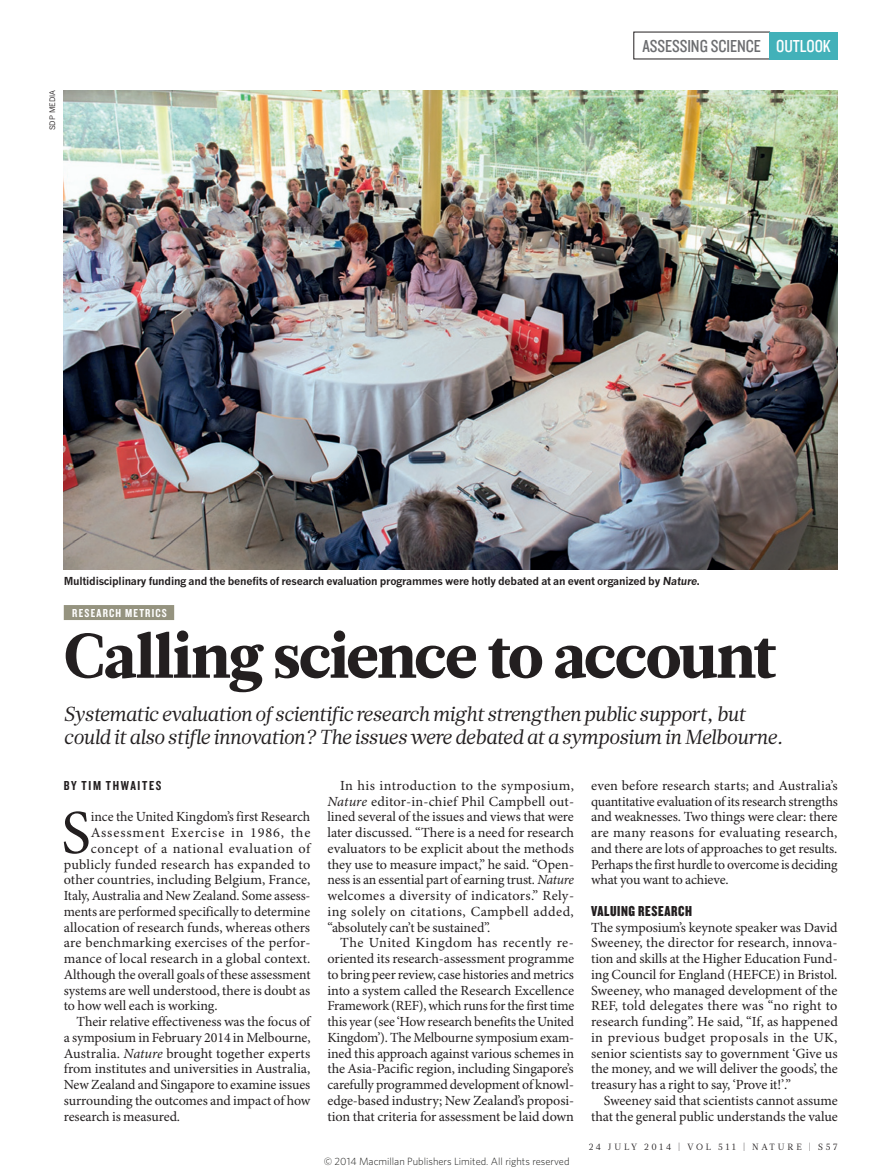
<style>
.page{position:relative;width:893px;height:1174px;background:#fff}
.page>*{position:absolute;margin:0;border:0;box-sizing:border-box;transform-origin:0 0}
.HEAD_42{font:900 63px "Glosa Math";letter-spacing:-.02em;color:#231f20}
.BODY_DROP_CAP{font:62.4px "Minion Pro";color:#231f20}
.INTRO{font:italic 20.25px/23.7px "Glosa Math";color:#231f20}
.t1{font:18px "Knockout 29 Junior Ltweight";color:#6c6d70}
.t2{font:18px "Knockout 29 Junior Ltweight";color:#fff}
.CROSSHEAD{font:15px "Knockout 69 Full Liteweight";letter-spacing:.04em;color:#231f20}
.BODY_INDENT{font:13.95px/15.8px "Minion Pro";letter-spacing:-.01em;color:#231f20;text-align:justify}
.BODY_DROP_CAP-2{font:13.95px "Minion Pro";color:#231f20}
.BODY_1ST_PARA{font:13.95px/15.8px "Minion Pro";letter-spacing:-.005em;color:#231f20;text-align:justify}
.BODY_DROP_CAP-3{font:13.95px "Minion Pro";letter-spacing:.04em;color:#231f20}
.BODY_DROP_CAP-4{font:13.95px "Minion Pro";letter-spacing:.06em;color:#231f20}
.AUTHOR_BYLINE{font:13.5px "Knockout 49 Liteweight";letter-spacing:.12em;color:#231f20}
.SUBJECT_STRAP{font:12px "Knockout 49 Liteweight";letter-spacing:.1em;color:#fff}
.PIC_CAPTION{font:700 10.8px "News Gothic MTOT";letter-spacing:-.02em;color:#231f20}
.t3{font:300 10.5px "Whitney";color:#1d1d1b}
.t4{font:9px "Glosa Math";letter-spacing:.3em;color:#231f20}
.PIC_CREDIT{font:7.5px "News Gothic MTOT";color:#231f20}
.s1{font-style:italic}
</style>
<div class="page">
<div style="left:64px;top:605px;width:110px;height:15px;background:#95937f"></div>
<img style="left:64px;top:90px;width:774px;height:479px">
<div style="left:769px;top:32px;width:69px;height:27px;background:#42b1b9"></div>
<p class="PIC_CREDIT" style="left:48px;top:130px;width:42px;rotate:-90deg">SDP MEDIA</p>
<p class="t1" style="left:642px;top:34px;width:120px">ASSESSING SCIENCE</p>
<p class="t2" style="left:776px;top:34px;width:56px">OUTLOOK</p>
<p class="PIC_CAPTION" style="left:64px;top:574px;width:637px">Multidisciplinary funding and the benefits of research evaluation programmes were hotly debated at an event organized by Nature.</p>
<p class="SUBJECT_STRAP" style="left:72px;top:605px;width:96px">RESEARCH METRICS</p>
<p class="HEAD_42" style="left:64px;top:614px;width:715px">Calling science to account</p>
<p class="INTRO" style="left:64px;top:702px;width:721px">Systematic evaluation of scientific research might strengthen public support, but could it also stifle innovation? The issues were debated at a symposium in Melbourne.</p>
<p class="AUTHOR_BYLINE" style="left:64px;top:776px;width:99px">BY TIM THWAITES</p>
<p class="BODY_DROP_CAP" style="left:61px;top:795px;width:31px">S</p>
<p class="BODY_DROP_CAP-2" style="left:91px;top:808px;width:221px">ince the United Kingdom’s first Research</p>
<p class="BODY_DROP_CAP-4" style="left:91px;top:824px;width:221px">Assessment Exercise in 1986, the</p>
<p class="BODY_DROP_CAP-3" style="left:91px;top:840px;width:221px">concept of a national evaluation of</p>
<p class="BODY_DROP_CAP-2" style="left:64px;top:855px;width:248px">publicly funded research has expanded to</p>
<p class="BODY_DROP_CAP-2" style="left:64px;top:871px;width:248px">other countries, including Belgium, France,</p>
<p class="BODY_DROP_CAP-2" style="left:64px;top:887px;width:248px">Italy, Australia and New Zealand. Some assess-</p>
<p class="BODY_DROP_CAP-2" style="left:64px;top:903px;width:248px">ments are performed specifically to determine</p>
<p class="BODY_DROP_CAP-2" style="left:64px;top:918px;width:248px">allocation of research funds, whereas others</p>
<p class="BODY_DROP_CAP-2" style="left:64px;top:934px;width:248px">are benchmarking exercises of the perfor-</p>
<p class="BODY_DROP_CAP-2" style="left:64px;top:950px;width:248px">mance of local research in a global context.</p>
<p class="BODY_DROP_CAP-2" style="left:64px;top:966px;width:248px">Although the overall goals of these assessment</p>
<p class="BODY_DROP_CAP-2" style="left:64px;top:981px;width:248px">systems are well understood, there is doubt as</p>
<p class="BODY_DROP_CAP-2" style="left:64px;top:997px;width:155px">to how well each is working.</p>
<p class="BODY_INDENT" style="left:64px;top:1014px;width:248px;text-indent:13px">Their relative effectiveness was the focus of a symposium in February 2014 in Melbourne, Australia. <span class="s1">Nature</span> brought together experts from institutes and universities in Australia, New Zealand and Singapore to examine issues surrounding the outcomes and impact of how research is measured.</p>
<p class="BODY_INDENT" style="left:327px;top:778px;width:248px;text-indent:13px">In his introduction to the symposium, <span class="s1">Nature</span> editor-in-chief Phil Campbell out&shy;lined several of the issues and views that were later discussed. “There is a need for research evaluators to be explicit about the methods they use to measure impact,” he said. “Open&shy;ness is an essential part of earning trust. <span class="s1">Nature </span>welcomes a diversity of indicators.” Rely&shy;ing solely on citations, Campbell added, “absolutely can’t be sustained”.</p>
<p class="BODY_INDENT" style="left:327px;top:935px;width:248px;text-indent:13px">The United Kingdom has recently re&shy;oriented its research-assessment programme to bring peer review, case histories and metrics into a system called the Research Excellence Framework (REF), which runs for the first time this year (see ‘How research benefits the United Kingdom’). The Melbourne symposium exam&shy;ined this approach against various schemes in the Asia-Pacific region, including Singapore’s carefully programmed development of knowl&shy;edge-based industry; New Zealand’s proposi&shy;tion that criteria for assessment be laid down</p>
<p class="t3" style="left:324px;top:1154px;width:247px">© 2014 Macmillan Publishers Limited. All rights reserved</p>
<p class="BODY_INDENT" style="left:591px;top:778px;width:248px">even before research starts; and Australia’s quantitative evaluation of its research strengths and weaknesses. Two things were clear: there are many reasons for evaluating research, and there are lots of approaches to get results.<br>Perhaps the first hurdle to overcome is deciding what you want to achieve.</p>
<p class="CROSSHEAD" style="left:591px;top:901px;width:102px">VALUING RESEARCH</p>
<p class="BODY_1ST_PARA" style="left:591px;top:920px;width:248px">The symposium’s keynote speaker was David Sweeney, the director for research, innova&shy;tion and skills at the Higher Education Fund&shy;ing Council for England (HEFCE) in Bristol.<br>Sweeney, who managed development of the REF, told delegates there was “no right to research funding”. He said, “If, as happened in previous budget proposals in the UK, senior scientists say to government ‘Give us the money, and we will deliver the goods’, the treasury has a right to say, ‘Prove it!’.”</p>
<p class="BODY_INDENT" style="left:591px;top:1093px;width:248px;text-align:right">Sweeney said that scientists cannot assume that the general public understands the value</p>
<p class="t4" style="left:589px;top:1141px;width:251px">24 JULY 2014 | VOL 511 | NATURE | S57</p>
</div>
